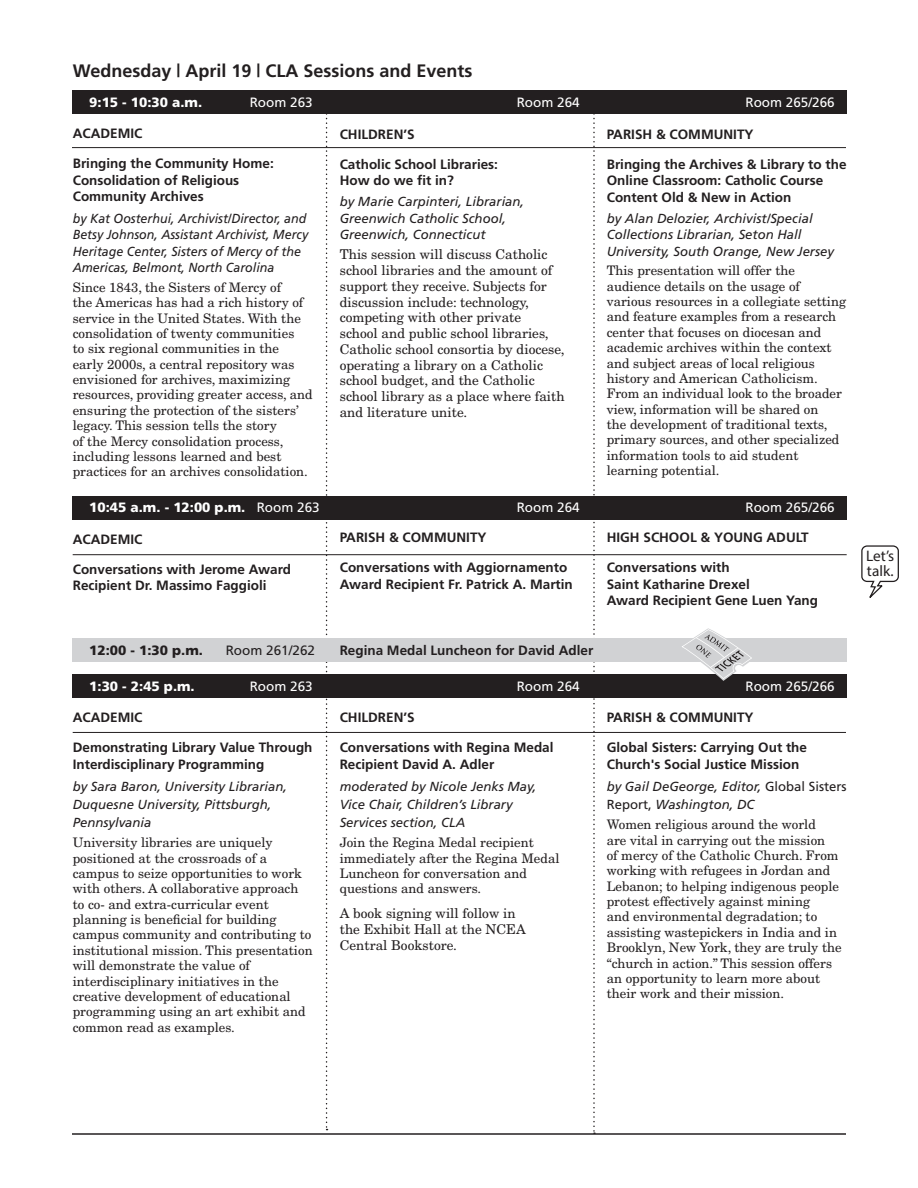
<style>
.page{position:relative;width:918px;height:1188px;background:#fff}
.page>*{position:absolute;margin:0;border:0;box-sizing:border-box;transform-origin:0 0}
.t1{font:700 18px "Frutiger";color:#231f20}
.t2{font:15.3px/15.3px "Myriad Pro";color:#231f20}
.t3{font:700 13.5px/16.5px "Frutiger";color:#231f20}
.t4{font:13.5px/15.8px "New Century Schlbk LT Std";color:#231f20}
.t5{font:13.5px "Frutiger";color:#fff}
.t6{font:900 13.5px "Frutiger";color:#fff}
.t7{font:900 13.5px "Frutiger";color:#231f20}
.t8{font:13.5px "Frutiger";color:#231f20}
.t9{font:13.2px/15.3px "New Century Schlbk LT Std";color:#231f20}
.t10{font:italic 13.2px/18px "Frutiger";color:#231f20}
.t11{font:italic 13.2px/16.5px "Frutiger";color:#231f20;scale:.95 1}
.s1{font-weight:400}
.s2{font-style:normal}
</style>
<div class="page">
<svg style="left:593px;top:114px;width:2px;height:1019px"></svg>
<svg style="left:326px;top:114px;width:2px;height:1016px"></svg>
<hr style="left:73px;top:554px;width:774px;height:1px;background:#231f20">
<div style="left:73px;top:90px;width:774px;height:24px;background:#231f20"></div>
<div style="left:73px;top:496px;width:774px;height:24px;background:#231f20"></div>
<div style="left:73px;top:674px;width:774px;height:24px;background:#231f20"></div>
<div style="left:73px;top:638px;width:774px;height:24px;background:#d1d2d4"></div>
<hr style="left:72px;top:147px;width:774px;height:1px;background:#231f20">
<hr style="left:73px;top:732px;width:773px;height:1px;background:#231f20">
<svg style="left:861px;top:545px;width:38px;height:53px"></svg>
<svg style="left:682px;top:628px;width:70px;height:53px"></svg>
<hr style="left:72px;top:1133px;width:774px;height:2px;background:#231f20">
<h1 class="t1" style="left:73px;top:60px;width:401px">Wednesday | April 19 | CLA Sessions and Events</h1>
<p class="t6" style="left:89px;top:94px;width:114px">9:15 - 10:30 a.m.</p>
<p class="t5" style="left:250px;top:94px;width:65px">Room 263</p>
<p class="t5" style="left:517px;top:94px;width:65px">Room 264</p>
<p class="t5" style="left:745px;top:94px;width:91px">Room 265/266</p>
<p class="t3" style="left:73px;top:125px;width:71px">ACADEMIC</p>
<p class="t3" style="left:73px;top:155px;width:203px">Bringing the Community Home:<br>Consolidation of Religious<br>Community Archives</p>
<p class="t11" style="left:73px;top:210px;width:249px">by Kat Oosterhui, Archivist/Director, and Betsy Johnson, Assistant Archivist, Mercy Heritage Center, Sisters of Mercy of the Americas, Belmont, North Carolina</p>
<p class="t9" style="left:73px;top:280px;width:241px">Since 1843, the Sisters of Mercy of<br>the Americas has had a rich history of service in the United States. With the consolidation of twenty communities<br>to six regional communities in the early 2000s, a central repository was envisioned for archives, maximizing resources, providing greater access, and ensuring the protection of the sisters’ legacy. This session tells the story<br>of the Mercy consolidation process, including lessons learned and best practices for an archives consolidation.</p>
<p class="t3" style="left:340px;top:125px;width:77px">CHILDREN’S</p>
<p class="t3" style="left:340px;top:155px;width:160px">Catholic School Libraries:<br>How do we fit in?</p>
<p class="t10" style="left:340px;top:193px;width:186px;line-height:16.5px">by Marie Carpinteri, Librarian,<br>Greenwich Catholic School,<br>Greenwich, Connecticut</p>
<p class="t4" style="left:340px;top:247px;width:226px">This session will discuss Catholic school libraries and the amount of support they receive. Subjects for discussion include: technology, competing with other private<br>school and public school libraries, Catholic school consortia by diocese, operating a library on a Catholic school budget, and the Catholic school library as a place where faith and literature unite.</p>
<p class="t3" style="left:607px;top:125px;width:148px">PARISH &amp; COMMUNITY</p>
<p class="t3" style="left:607px;top:155px;width:241px">Bringing the Archives &amp; Library to the<br>Online Classroom: Catholic Course<br>Content Old &amp; New in Action</p>
<p class="t10" style="left:607px;top:210px;width:229px;line-height:16.5px">by Alan Delozier, Archivist/Special<br>Collections Librarian, Seton Hall<br>University, South Orange, New Jersey</p>
<p class="t9" style="left:607px;top:263px;width:241px">This presentation will offer the audience details on the usage of various resources in a collegiate setting and feature examples from a research center that focuses on diocesan and academic archives within the context and subject areas of local religious history and American Catholicism.<br>From an individual look to the broader view, information will be shared on<br>the development of traditional texts, primary sources, and other specialized information tools to aid student learning potential.</p>
<p class="t6" style="left:89px;top:499px;width:232px">10:45 a.m. - 12:00 p.m. <span class="s1">Room 263</span></p>
<p class="t5" style="left:517px;top:500px;width:65px">Room 264</p>
<p class="t5" style="left:745px;top:500px;width:91px">Room 265/266</p>
<p class="t3" style="left:73px;top:531px;width:71px">ACADEMIC</p>
<p class="t3" style="left:73px;top:561px;width:220px">Conversations with Jerome Award<br>Recipient Dr. Massimo Faggioli</p>
<p class="t3" style="left:340px;top:529px;width:148px">PARISH &amp; COMMUNITY</p>
<p class="t3" style="left:340px;top:559px;width:235px">Conversations with Aggiornamento<br>Award Recipient Fr. Patrick A. Martin</p>
<p class="t3" style="left:607px;top:529px;width:204px">HIGH SCHOOL &amp; YOUNG ADULT</p>
<p class="t3" style="left:607px;top:559px;width:213px">Conversations with<br>Saint Katharine Drexel<br>Award Recipient Gene Luen Yang</p>
<p class="t7" style="left:89px;top:642px;width:115px">12:00 - 1:30 p.m.</p>
<p class="t8" style="left:226px;top:642px;width:91px">Room 261/262</p>
<p class="t3" style="left:340px;top:642px;width:255px">Regina Medal Luncheon for David Adler</p>
<p class="t6" style="left:89px;top:678px;width:107px">1:30 - 2:45 p.m.</p>
<p class="t5" style="left:250px;top:678px;width:65px">Room 263</p>
<p class="t5" style="left:517px;top:678px;width:65px">Room 264</p>
<p class="t5" style="left:745px;top:678px;width:91px">Room 265/266</p>
<p class="t3" style="left:73px;top:709px;width:71px">ACADEMIC</p>
<p class="t3" style="left:73px;top:739px;width:241px">Demonstrating Library Value Through<br>Interdisciplinary Programming</p>
<p class="t10" style="left:73px;top:778px;width:216px">by Sara Baron, University Librarian,<br>Duquesne University, Pittsburgh,<br>Pennsylvania</p>
<p class="t9" style="left:73px;top:835px;width:241px">University libraries are uniquely positioned at the crossroads of a campus to seize opportunities to work with others. A collaborative approach to co- and extra-curricular event planning is beneficial for building campus community and contributing to institutional mission. This presentation will demonstrate the value of interdisciplinary initiatives in the creative development of educational programming using an art exhibit and common read as examples.</p>
<p class="t3" style="left:340px;top:709px;width:77px">CHILDREN’S</p>
<p class="t3" style="left:340px;top:739px;width:215px">Conversations with Regina Medal<br>Recipient David A. Adler</p>
<p class="t10" style="left:340px;top:778px;width:198px">moderated by Nicole Jenks May,<br>Vice Chair, Children’s Library<br>Services section, CLA</p>
<p class="t9" style="left:340px;top:835px;width:221px">Join the Regina Medal recipient immediately after the Regina Medal<br>Luncheon for conversation and questions and answers.</p>
<p class="t4" style="left:340px;top:905px;width:188px">A book signing will follow in the Exhibit Hall at the NCEA<br>Central Bookstore.</p>
<p class="t3" style="left:607px;top:709px;width:148px">PARISH &amp; COMMUNITY</p>
<p class="t3" style="left:607px;top:739px;width:202px">Global Sisters: Carrying Out the<br>Church's Social Justice Mission</p>
<p class="t10" style="left:607px;top:778px;width:242px">by Gail DeGeorge, Editor, <span class="s2">Global Sisters<br>Report,</span> Washington, DC</p>
<p class="t9" style="left:607px;top:817px;width:236px">Women religious around the world<br>are vital in carrying out the mission<br>of mercy of the Catholic Church. From working with refugees in Jordan and Lebanon; to helping indigenous people protest effectively against mining<br>and environmental degradation; to assisting wastepickers in India and in Brooklyn, New York, they are truly the “church in action.” This session offers an opportunity to learn more about their work and their mission.</p>
<p class="t2" style="left:866px;top:548px;width:30px">Let’s talk.</p>
</div>
